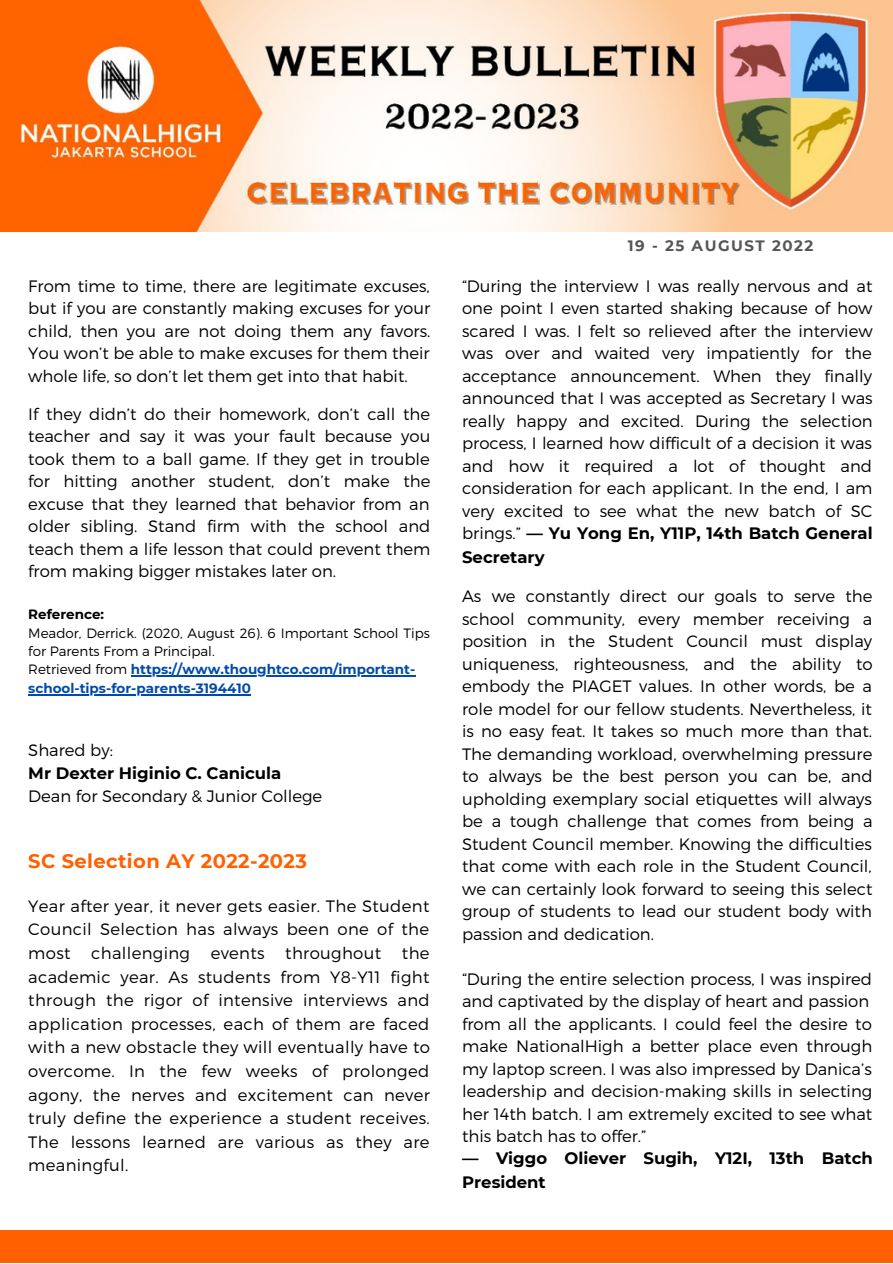
<style>
.page{position:relative;width:893px;height:1264px;background:#fff}
.page>*{position:absolute;margin:0;border:0;box-sizing:border-box;transform-origin:0 0}
.t1{font:700 19.5px "Montserrat";letter-spacing:.02em;color:#ff6100}
.t2{font:300 16.5px/22.5px "Montserrat";color:#000;text-align:justify}
.t3{font:700 16.5px/23.5px "Montserrat";color:#000}
.t4{font:300 16.5px "Montserrat";letter-spacing:.02em;color:#000}
.t5{font:700 15px "Montserrat";letter-spacing:.1em;color:#565656}
.t6{font:300 13.5px/18.3px "Montserrat";color:#000}
.t7{font:700 13.5px "Montserrat";color:#000}
.s1{font-weight:700;color:#004aad}
.s2{font-weight:700}
</style>
<div class="page">
<div style="left:0;top:1230px;width:892px;height:32px;background:#ff6100"></div>
<img style="left:0;top:0;width:892px;height:231px">
<hr style="left:131px;top:675px;width:284px;height:1px;background:#004aad">
<hr style="left:28px;top:694px;width:223px;height:1px;background:#004aad">
<p class="t2" style="left:28px;top:274px;width:403px">From time to time, there are legitimate excuses, but if you are constantly making excuses for your child, then you are not doing them any favors.<br>You won’t be able to make excuses for them their whole life, so don’t let them get into that habit.</p>
<p class="t2" style="left:28px;top:402px;width:403px">If they didn’t do their homework, don’t call the teacher and say it was your fault because you took them to a ball game. If they get in trouble for hitting another student, don’t make the excuse that they learned that behavior from an older sibling. Stand firm with the school and teach them a life lesson that could prevent them from making bigger mistakes later on.</p>
<p class="t7" style="left:28px;top:606px;width:77px">Reference:</p>
<p class="t6" style="left:28px;top:623px;width:403px">Meador, Derrick. (2020, August 26). 6 Important School Tips for Parents From a Principal.<br>Retrieved from <span class="s1">https://www.thoughtco.com/important&shy;school-tips-for-parents-3194410</span></p>
<p class="t2" style="left:28px;top:738px;width:86px">Shared by:</p>
<p class="t3" style="left:28px;top:761px;width:255px">Mr Dexter Higinio C. Canicula</p>
<p class="t2" style="left:28px;top:784px;width:295px">Dean for Secondary &amp; Junior College</p>
<p class="t1" style="left:28px;top:849px;width:280px">SC Selection AY 2022-2023</p>
<p class="t2" style="left:28px;top:893px;width:402px;line-height:23.5px">Year after year, it never gets easier. The Student Council Selection has always been one of the most</p>
<p class="t2" style="left:28px;top:940px;width:403px;line-height:23.5px;text-indent:373px">the academic year. As students from Y8-Y11 fight through the rigor of intensive interviews and application processes, each of them are faced with a new obstacle they will eventually have to overcome. In the few weeks of prolonged agony, the nerves and excitement can never truly define the experience a student receives.<br>The lessons learned are various as they are meaningful.</p>
<p class="t4" style="left:91px;top:942px;width:100px">challenging</p>
<p class="t2" style="left:211px;top:941px;width:55px">events</p>
<p class="t4" style="left:285px;top:942px;width:97px">throughout</p>
<p class="t5" style="left:627px;top:237px;width:187px">19 - 25 AUGUST 2022</p>
<p class="t2" style="left:462px;top:274px;width:412px">“During the interview I was really nervous and at one point I even started shaking because of how scared I was. I felt so relieved after the interview was over and waited very impatiently for the acceptance announcement. When they finally announced that I was accepted as Secretary I was really happy and excited. During the selection process, I learned how difficult of a decision it was and how it required a lot of thought and consideration for each applicant. In the end, I am very excited to see what the new batch of SC brings.” <span class="s2">— Yu Yong En, Y11P, 14th Batch General Secretary</span></p>
<p class="t2" style="left:462px;top:584px;width:412px">As we constantly direct our goals to serve the school community, every member receiving a position in the Student Council must display uniqueness, righteousness, and the ability to embody the PIAGET values. In other words, be a role model for our fellow students. Nevertheless, it is no easy feat. It takes so much more than that.<br>The demanding workload, overwhelming pressure to always be the best person you can be, and upholding exemplary social etiquettes will always be a tough challenge that comes from being a Student Council member. Knowing the difficulties that come with each role in the Student Council, we can certainly look forward to seeing this select group of students to lead our student body with passion and dedication.</p>
<p class="t2" style="left:462px;top:966px;width:411px;text-align:left">“During the entire selection process, I was inspired and captivated by the display of heart and passion from all the applicants. I could feel the desire to make NationalHigh a better place even through my laptop screen. I was also impressed by Danica’s leadership and decision-making skills in selecting her 14th batch. I am extremely excited to see what this batch has to offer.”</p>
<p class="t3" style="left:462px;top:1146px;width:412px">— Viggo Oliever Sugih, Y12I, 13th Batch<br>President</p>
</div>
